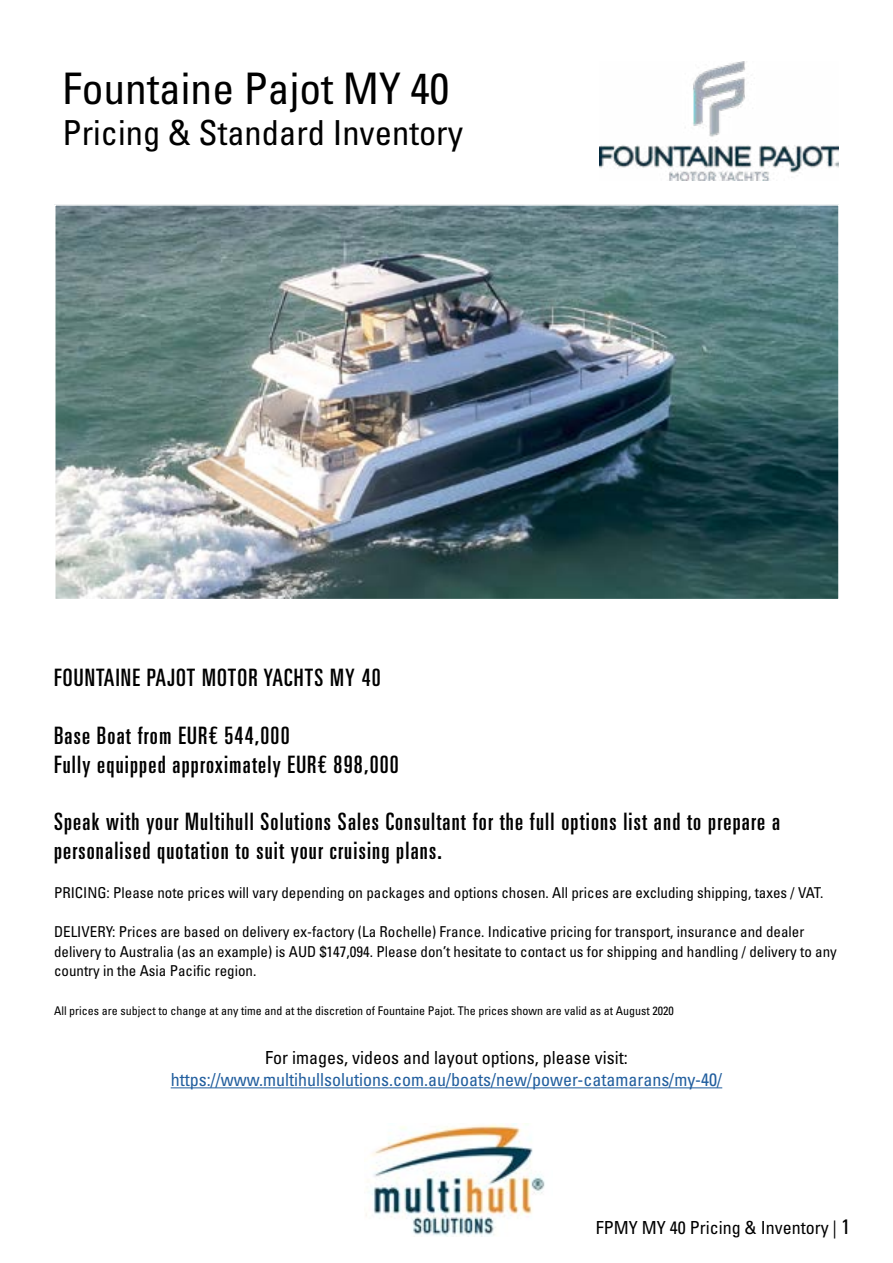
<style>
.page{position:relative;width:893px;height:1263px;background:#fff}
.page>*{position:absolute;margin:0;border:0;box-sizing:border-box;transform-origin:0 0}
.t1{font:condensed 43.5px "Univers LT Pro";color:#000}
.t2{font:condensed 34.5px "Univers LT Pro";color:#000}
.t3{font:24px/28.8px "Univers LT Pro Ult Cond";letter-spacing:.05em;color:#000}
.t4{font:condensed 18px "Univers LT Pro";color:#000}
.t5{font:condensed 18px "Univers LT Pro";color:#215e9e}
.t6{font:condensed 15px/19.5px "Univers LT Pro";color:#000}
.t7{font:condensed 12px "Univers LT Pro";color:#000}
.s1{font-size:21px}
</style>
<div class="page">
<img style="left:366px;top:1123px;width:179px;height:113px">
<hr style="left:171px;top:1087px;width:551px;height:1px;background:#215e9e">
<img style="left:57px;top:207px;width:780px;height:390px">
<div style="left:54px;top:204px;width:786px;height:396px;border:2px solid #fff"></div>
<img style="left:600px;top:61px;width:239px;height:120px">
<h1 class="t1" style="left:63px;top:61px;width:388px">Fountaine Pajot MY 40</h1>
<h2 class="t2" style="left:63px;top:111px;width:402px">Pricing &amp; Standard Inventory</h2>
<h3 class="t3" style="left:54px;top:662px;width:328px">FOUNTAINE PAJOT MOTOR YACHTS MY 40</h3>
<h3 class="t3" style="left:54px;top:720px;width:346px">Base Boat from EUR€ 544,000<br>Fully equipped approximately EUR€ 898,000</h3>
<h3 class="t3" style="left:54px;top:806px;width:728px">Speak with your Multihull Solutions Sales Consultant for the full options list and to prepare a personalised quotation to suit your cruising plans.</h3>
<p class="t6" style="left:54px;top:883px;width:771px">PRICING: Please note prices will vary depending on packages and options chosen. All prices are excluding shipping, taxes / VAT.</p>
<p class="t6" style="left:54px;top:922px;width:784px">DELIVERY: Prices are based on delivery ex-factory (La Rochelle) France. Indicative pricing for transport, insurance and dealer delivery to Australia (as an example) is AUD $147,094. Please don’t hesitate to contact us for shipping and handling / delivery to any country in the Asia Pacific region.</p>
<p class="t7" style="left:54px;top:1003px;width:621px">All prices are subject to change at any time and at the discretion of Fountaine Pajot. The prices shown are valid as at August 2020</p>
<p class="t4" style="left:265px;top:1047px;width:364px">For images, videos and layout options, please visit:</p>
<p class="t5" style="left:171px;top:1068px;width:553px">https://www.multihullsolutions.com.au/boats/new/power-catamarans/my-40/</p>
<p class="t4" style="left:596px;top:1216px;width:256px">FPMY MY 40 Pricing &amp; Inventory | <span class="s1">1</span></p>
</div>
